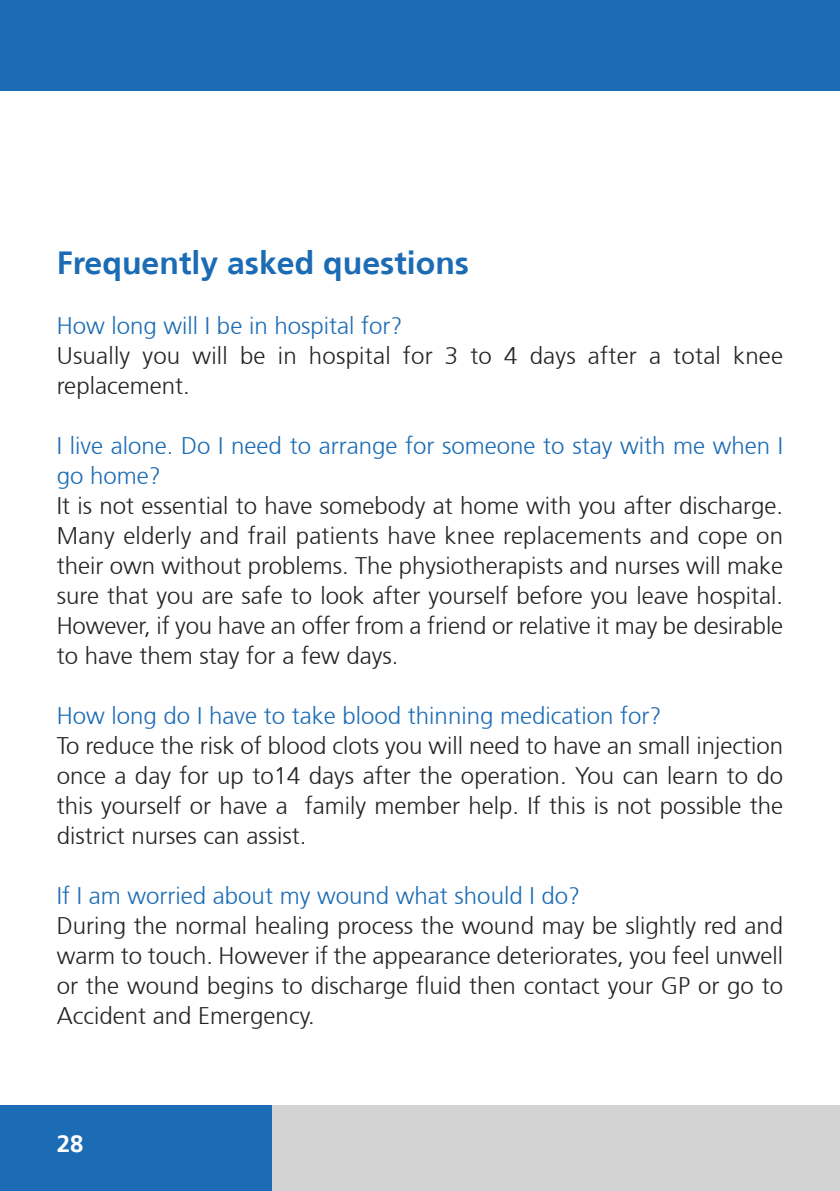
<style>
.page{position:relative;width:840px;height:1191px;background:#fff}
.page>*{position:absolute;margin:0;border:0;box-sizing:border-box;transform-origin:0 0}
.t1{font:700 32px "Frutiger 65";color:#1c6cb5}
.t2{font:300 24px/30px "Frutiger 45";color:#252424;text-align:justify}
.t3{font:300 24px/30px "Frutiger 45";color:#1c6cb5}
.t4{font:700 24px "Frutiger 65";color:#fff}
</style>
<div class="page">
<div style="left:0;top:0;width:839px;height:91px;background:#1c6cb5"></div>
<div style="left:0;top:1106px;width:272px;height:85px;background:#1c6cb5"></div>
<div style="left:272px;top:1106px;width:567px;height:85px;background:#d4d3d3"></div>
<h1 class="t1" style="left:57px;top:244px;width:413px">Frequently asked questions</h1>
<p class="t3" style="left:57px;top:311px;width:347px">How long will I be in hospital for?</p>
<p class="t2" style="left:57px;top:341px;width:727px">Usually you will be in hospital for 3 to 4 days after a total knee replacement.</p>
<p class="t3" style="left:57px;top:431px;width:727px">I live alone. Do I need to arrange for someone to stay with me when I go home?</p>
<p class="t2" style="left:57px;top:491px;width:727px">It is not essential to have somebody at home with you after discharge.<br>Many elderly and frail patients have knee replacements and cope on their own without problems. The physiotherapists and nurses will make sure that you are safe to look after yourself before you leave hospital.<br>However, if you have an offer from a friend or relative it may be desirable to have them stay for a few days.</p>
<p class="t3" style="left:57px;top:701px;width:606px">How long do I have to take blood thinning medication for?</p>
<p class="t2" style="left:57px;top:731px;width:727px">To reduce the risk of blood clots you will need to have an small injection once a day for up to14 days after the operation. You can learn to do this yourself or have a family member help. If this is not possible the district nurses can assist.</p>
<p class="t3" style="left:57px;top:881px;width:524px">If I am worried about my wound what should I do?</p>
<p class="t2" style="left:57px;top:911px;width:727px">During the normal healing process the wound may be slightly red and warm to touch. However if the appearance deteriorates, you feel unwell or the wound begins to discharge fluid then contact your GP or go to Accident and Emergency.</p>
<p class="t4" style="left:57px;top:1129px;width:28px">28</p>
</div>
